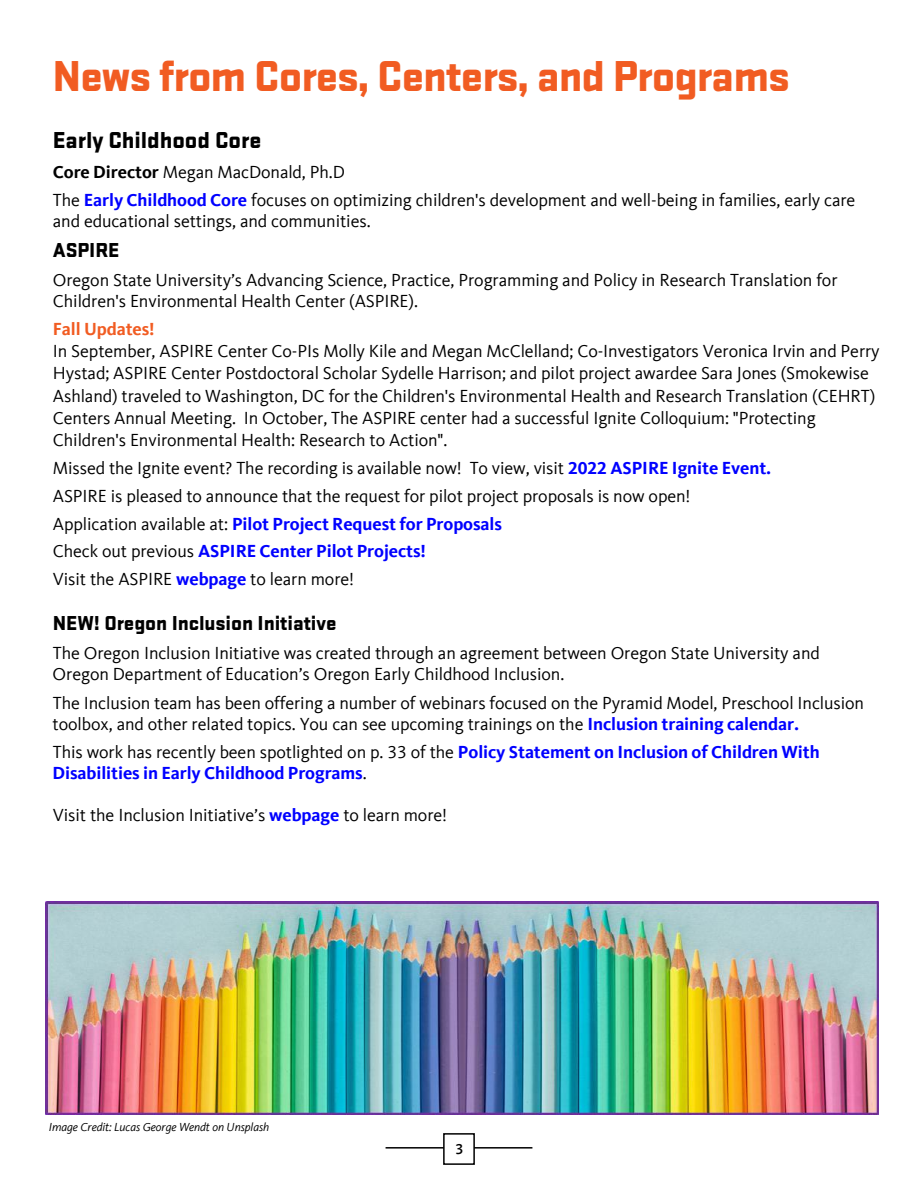
<style>
.page{position:relative;width:918px;height:1188px;background:#fff}
.page>*{position:absolute;margin:0;border:0;box-sizing:border-box;transform-origin:0 0}
.t1{font:900 45px "Stratum 2";letter-spacing:-.025em;color:#f15c22}
.t2{font:900 24px "Stratum 2";letter-spacing:-.005em;color:#000}
.t3{font:900 21px "Stratum 2";letter-spacing:-.005em;color:#000}
.t4{font:18px/27.8px "Kievit Offc";letter-spacing:-.005em;color:#000}
.t5{font:700 18px/21px "Kievit Offc";letter-spacing:-.005em;color:#00f}
.t6{font:700 18px "Kievit Offc";letter-spacing:-.005em;color:#f15c22}
.t7{font:500 15px "Kievit Offc";color:#000}
.t8{font:italic 12px "Kievit Offc";letter-spacing:-.005em;color:#000}
.s1{font-weight:700}
.s2{font-weight:700;color:#00f}
.s3{font-weight:400;color:#000}
</style>
<div class="page">
<hr style="left:386px;top:1147px;width:146px;height:2px;background:#000">
<div style="left:443px;top:1133px;width:32px;height:32px;background:#fff;border:2px solid #000"></div>
<img style="left:45px;top:901px;width:833px;height:214px">
<h1 class="t1" style="left:53px;top:43px;width:739px">News from Cores, Centers, and Programs</h1>
<h2 class="t2" style="left:53px;top:122px;width:210px">Early Childhood Core</h2>
<p class="t4" style="left:53px;top:158px;width:804px"><span class="s1">Core Director</span> Megan MacDonald, Ph.D<br>The <span class="s2">Early Childhood Core</span> focuses on optimizing children's development and well-being in families, early care</p>
<p class="t4" style="left:53px;top:207px;width:319px">and educational settings, and communities.</p>
<p class="t3" style="left:53px;top:235px;width:68px">ASPIRE</p>
<p class="t4" style="left:53px;top:270px;width:786px;line-height:21px">Oregon State University’s Advancing Science, Practice, Programming and Policy in Research Translation for<br>Children's Environmental Health Center (ASPIRE).</p>
<p class="t6" style="left:53px;top:318px;width:103px">Fall Updates!</p>
<p class="t4" style="left:53px;top:340px;width:828px;line-height:22.4px">In September, ASPIRE Center Co-PIs Molly Kile and Megan McClelland; Co-Investigators Veronica Irvin and Perry Hystad; ASPIRE Center Postdoctoral Scholar Sydelle Harrison; and pilot project awardee Sara Jones (Smokewise Ashland) traveled to Washington, DC for the Children's Environmental Health and Research Translation (CEHRT)<br>Centers Annual Meeting. In October, The ASPIRE center had a successful Ignite Colloquium: "Protecting Children's Environmental Health: Research to Action".</p>
<p class="t4" style="left:53px;top:455px;width:720px">Missed the Ignite event? The recording is available now! To view, visit <span class="s2">2022 ASPIRE Ignite Event.<br></span>ASPIRE is pleased to announce that the request for pilot project proposals is now open!<br>Application available at: <span class="s2">Pilot Project Request for Proposals<br></span>Check out previous <span class="s2">ASPIRE Center Pilot Projects!<br></span>Visit the ASPIRE <span class="s2">webpage</span> to learn more!</p>
<p class="t3" style="left:53px;top:607px;width:285px">NEW! Oregon Inclusion Initiative</p>
<p class="t4" style="left:53px;top:643px;width:769px;line-height:21px">The Oregon Inclusion Initiative was created through an agreement between Oregon State University and<br>Oregon Department of Education’s Oregon Early Childhood Inclusion.</p>
<p class="t4" style="left:53px;top:693px;width:813px;line-height:21px">The Inclusion team has been offering a number of webinars focused on the Pyramid Model, Preschool Inclusion toolbox, and other related topics. You can see upcoming trainings on the <span class="s2">Inclusion training calendar.</span></p>
<p class="t5" style="left:53px;top:742px;width:769px"><span class="s3">This work has recently been spotlighted on p. 33 of the</span> Policy Statement on Inclusion of Children With<br>Disabilities in Early Childhood Programs<span class="s3">.</span></p>
<p class="t4" style="left:53px;top:802px;width:396px">Visit the Inclusion Initiative’s <span class="s2">webpage</span> to learn more!</p>
<p class="t8" style="left:49px;top:1120px;width:222px">Image Credit: Lucas George Wendt on Unsplash</p>
<p class="t7" style="left:455px;top:1140px;width:10px">3</p>
</div>
